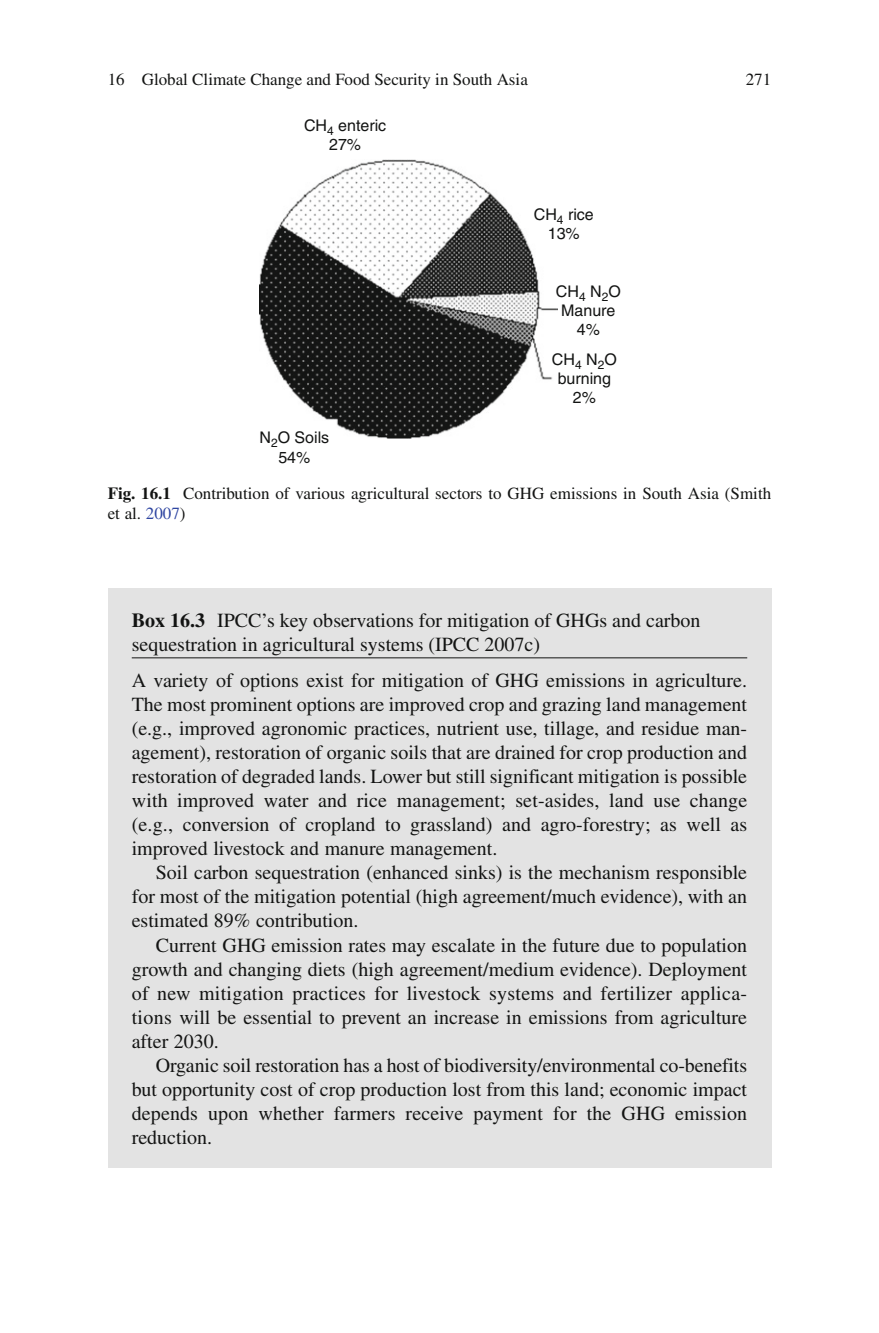
<style>
.page{position:relative;width:879px;height:1333px;background:#fff}
.page>*{position:absolute;margin:0;border:0;box-sizing:border-box;transform-origin:0 0}
.t1{font:20px/24px "Times";color:#131413;text-align:justify}
.t2{font:17px/20px "Times";color:#131413}
.t3{font:16px/19.2px "Helvetica";color:#131413;text-align:center}
.s1{font-weight:700}
.s2{color:#2e45a1}
</style>
<div class="page">
<div style="left:108px;top:587px;width:663px;height:580px;background:#e3e3e3"></div>
<hr style="left:132px;top:657px;width:615px;height:1px;background:#131413">
<img style="left:259px;top:159px;width:298px;height:279px">
<p class="t2" style="left:108px;top:70px;width:422px">16 Global Climate Change and Food Security in South Asia</p>
<p class="t2" style="left:746px;top:70px;width:27px">271</p>
<p class="t3" style="left:304px;top:116px;width:84px">CH<sub>4</sub> enteric<br>27%</p>
<p class="t3" style="left:534px;top:204px;width:61px">CH<sub>4</sub> rice<br>13%</p>
<p class="t3" style="left:556px;top:282px;width:66px">CH<sub>4</sub> N<sub>2</sub>O<br>Manure<br>4%</p>
<p class="t3" style="left:552px;top:349px;width:66px">CH<sub>4</sub> N<sub>2</sub>O burning<br>2%</p>
<p class="t3" style="left:259px;top:428px;width:71px">N<sub>2</sub>O Soils<br>54%</p>
<p class="t2" style="left:108px;top:483px;width:665px"><span class="s1">Fig. 16.1</span> Contribution of various agricultural sectors to GHG emissions in South Asia (Smith et al. <span class="s2">2007</span>)</p>
<p class="t1" style="left:132px;top:608px;width:570px"><span class="s1">Box 16.3</span> IPCC’s key observations for mitigation of GHGs and carbon sequestration in agricultural systems (IPCC 2007c)</p>
<p class="t1" style="left:132px;top:668px;width:617px">A variety of options exist for mitigation of GHG emissions in agriculture.<br>The most prominent options are improved crop and grazing land management (e.g., improved agronomic practices, nutrient use, tillage, and residue man&shy;agement), restoration of organic soils that are drained for crop production and restoration of degraded lands. Lower but still significant mitigation is possible with improved water and rice management; set-asides, land use change (e.g., conversion of cropland to grassland) and agro-forestry; as well as improved livestock and manure management.</p>
<p class="t1" style="left:132px;top:860px;width:617px;text-indent:24px">Soil carbon sequestration (enhanced sinks) is the mechanism responsible for most of the mitigation potential (high agreement/much evidence), with an estimated 89% contribution.</p>
<p class="t1" style="left:132px;top:932px;width:617px;text-indent:24px">Current GHG emission rates may escalate in the future due to population growth and changing diets (high agreement/medium evidence). Deployment of new mitigation practices for livestock systems and fertilizer applica&shy;tions will be essential to prevent an increase in emissions from agriculture after 2030.</p>
<p class="t1" style="left:132px;top:1052px;width:617px;text-indent:24px">Organic soil restoration has a host of biodiversity/environmental co-benefits but opportunity cost of crop production lost from this land; economic impact depends upon whether farmers receive payment for the GHG emission reduction.</p>
</div>
